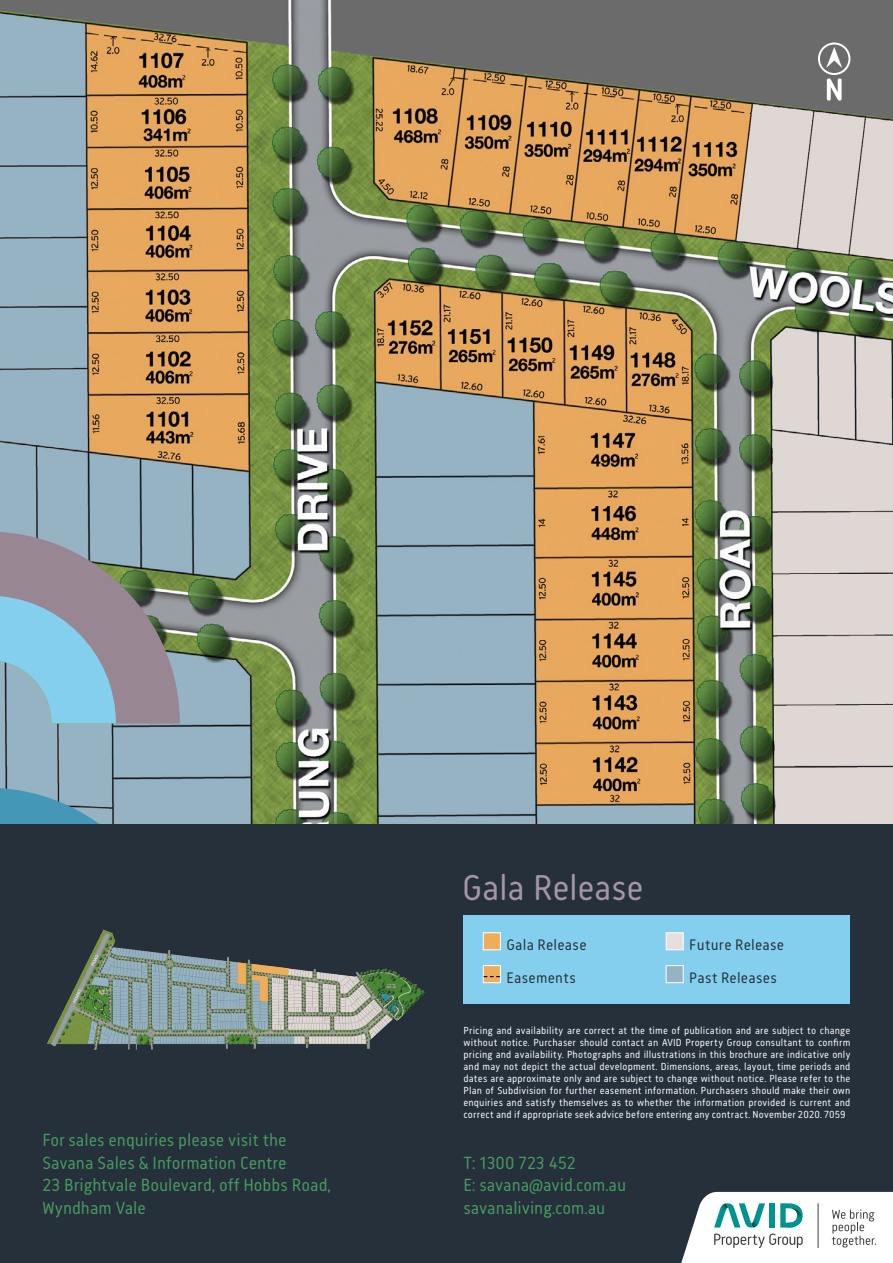
<style>
.page{position:relative;width:893px;height:1263px;background:#fff}
.page>*{position:absolute;margin:0;border:0;box-sizing:border-box;transform-origin:0 0}
.t1{font:36.6px "Korb";letter-spacing:-.005em;color:#a496a4}
.t2{font:18px/22.5px "Korb";color:#489c60}
.t3{font:15.45px "Korb";letter-spacing:.02em;color:#25303b}
.t4{font:10.5px/12px "Korb";letter-spacing:.015em;color:#fff;text-align:justify}
</style>
<div class="page">
<img style="left:0;top:0;width:893px;height:825px">
<svg style="left:0;top:531px;width:180px;height:294px;background:#8ba3b1"></svg>
<div style="left:0;top:825px;width:893px;height:438px;background:#25303b"></div>
<svg style="left:818px;top:43px;width:32px;height:58px"></svg>
<div style="left:463px;top:915px;width:387px;height:88px;background:#84cfed"></div>
<div style="left:483px;top:932px;width:18px;height:18px;background:#edad5b;border:1px solid #fff"></div>
<div style="left:666px;top:932px;width:17px;height:18px;background:#e7dfdd;border:1px solid #fff"></div>
<div style="left:666px;top:965px;width:17px;height:18px;background:#96b3c3;border:1px solid #fff"></div>
<div style="left:483px;top:965px;width:18px;height:18px;background:#edad5b;border:1px solid #fff"></div>
<svg style="left:484px;top:976px;width:16px;height:1px"></svg>
<img style="left:46px;top:929px;width:380px;height:121px">
<svg style="left:238px;top:962px;width:8px;height:23px"></svg>
<svg style="left:252px;top:964px;width:37px;height:37px"></svg>
<svg style="left:681px;top:1192px;width:212px;height:71px;background:#d8e2e3"></svg>
<hr style="left:818px;top:1203px;width:1px;height:45px;background:#3c3c3b">
<h2 class="t2" style="left:43px;top:1129px;width:290px">For sales enquiries please visit the<br>Savana Sales &amp; Information Centre<br>23 Brightvale Boulevard, off Hobbs Road,<br>Wyndham Vale</h2>
<h1 class="t1" style="left:462px;top:866px;width:183px">Gala Release</h1>
<h3 class="t3" style="left:506px;top:936px;width:82px">Gala Release</h3>
<h3 class="t3" style="left:689px;top:936px;width:96px">Future Release</h3>
<h3 class="t3" style="left:506px;top:969px;width:71px">Easements</h3>
<h3 class="t3" style="left:689px;top:969px;width:89px">Past Releases</h3>
<p class="t4" style="left:463px;top:1024px;width:388px">Pricing and availability are correct at the time of publication and are subject to change without notice. Purchaser should contact an AVID Property Group consultant to confirm pricing and availability. Photographs and illustrations in this brochure are indicative only and may not depict the actual development. Dimensions, areas, layout, time periods and dates are approximate only and are subject to change without notice. Please refer to the Plan of Subdivision for further easement information. Purchasers should make their own enquiries and satisfy themselves as to whether the information provided is current and correct and if appropriate seek advice before entering any contract. November 2020. 7059</p>
<h2 class="t2" style="left:463px;top:1151px;width:164px">T: 1300 723 452<br>E: savana@avid.com.au savanaliving.com.au</h2>
</div>
